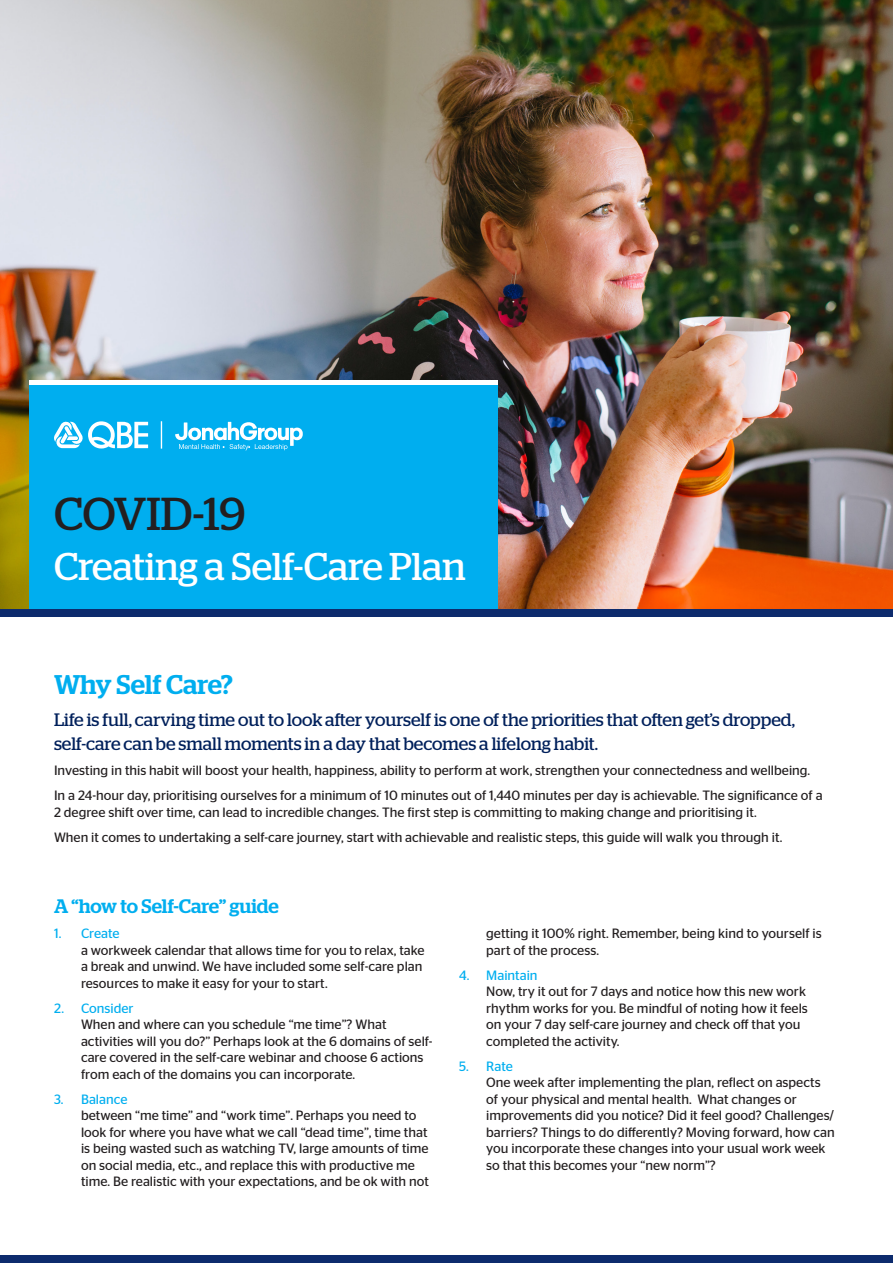
<style>
.page{position:relative;width:893px;height:1263px;background:#fff}
.page>*{position:absolute;margin:0;border:0;box-sizing:border-box;transform-origin:0 0}
.t1{font:46.05px "Stag";letter-spacing:-.01em;color:#231f20}
.t2{font:38.7px "Stag";color:#fff}
.Paragraph_Style_1{font:500 27px "Stag";color:#00aeef}
.Paragraph_Style_1-2{font:500 19.5px "Stag";color:#00aeef}
.Paragraph_Style_2{font:18px/24px "Stag";color:#00205b}
.Paragraph_Style_2-2{font:13.5px/16.5px "Stag Sans";color:#231f20}
.s1{color:#00aeef}
</style>
<div class="page">
<img style="left:0;top:0;width:893px;height:608px">
<div style="left:29px;top:380px;width:468px;height:229px;background:#00aeef"></div>
<div style="left:0;top:609px;width:893px;height:8px;background:#0d2b6d"></div>
<hr style="left:29px;top:380px;width:468px;height:4px;background:#fff">
<div style="left:0;top:1255px;width:893px;height:8px;background:#0d2b6d"></div>
<svg style="left:161px;top:421px;width:1px;height:27px"></svg>
<svg style="left:54px;top:421px;width:94px;height:27px"></svg>
<svg style="left:175px;top:422px;width:128px;height:28px"></svg>
<p class="t1" style="left:54px;top:487px;width:193px">COVID-19</p>
<p class="t2" style="left:54px;top:543px;width:413px">Creating a Self-Care Plan</p>
<p class="Paragraph_Style_1" style="left:54px;top:668px;width:180px">Why Self Care?</p>
<p class="Paragraph_Style_2" style="left:54px;top:707px;width:742px">Life is full, carving time out to look after yourself is one of the priorities that often get’s dropped, self-care can be small moments in a day that becomes a lifelong habit.</p>
<p class="Paragraph_Style_2-2" style="left:54px;top:762px;width:758px">Investing in this habit will boost your health, happiness, ability to perform at work, strengthen your connectedness and wellbeing.</p>
<p class="Paragraph_Style_2-2" style="left:54px;top:787px;width:770px">In a 24-hour day, prioritising ourselves for a minimum of 10 minutes out of 1,440 minutes per day is achievable. The significance of a<br>2 degree shift over time, can lead to incredible changes. The first step is committing to making change and prioritising it.</p>
<p class="Paragraph_Style_2-2" style="left:54px;top:828px;width:730px">When it comes to undertaking a self-care journey, start with achievable and realistic steps, this guide will walk you through it.</p>
<p class="Paragraph_Style_1-2" style="left:54px;top:895px;width:226px">A “how to Self-Care” guide</p>
<p class="Paragraph_Style_2-2" style="left:81px;top:925px;width:345px;text-indent:-27px"><span class="s1">1. Create<br></span>a workweek calendar that allows time for you to relax, take a break and unwind. We have included some self-care plan resources to make it easy for your to start.</p>
<p class="Paragraph_Style_2-2" style="left:81px;top:999px;width:353px;text-indent:-27px"><span class="s1">2. Consider<br></span>When and where can you schedule “me time”? What activities will you do?” Perhaps look at the 6 domains of self&shy;care covered in the self-care webinar and choose 6 actions from each of the domains you can incorporate.</p>
<p class="Paragraph_Style_2-2" style="left:81px;top:1090px;width:349px;text-indent:-27px"><span class="s1">3. Balance<br></span>between “me time” and “work time”. Perhaps you need to look for where you have what we call “dead time”, time that is being wasted such as watching TV, large amounts of time on social media, etc., and replace this with productive me time. Be realistic with your expectations, and be ok with not</p>
<p class="Paragraph_Style_2-2" style="left:486px;top:925px;width:337px">getting it 100% right. Remember, being kind to yourself is part of the process.</p>
<p class="Paragraph_Style_2-2" style="left:486px;top:966px;width:323px;text-indent:-27px"><span class="s1">4. Maintain<br></span>Now, try it out for 7 days and notice how this new work rhythm works for you. Be mindful of noting how it feels on your 7 day self-care journey and check off that you completed the activity.</p>
<p class="Paragraph_Style_2-2" style="left:486px;top:1057px;width:350px;text-indent:-27px"><span class="s1">5. Rate<br></span>One week after implementing the plan, reflect on aspects of your physical and mental health. What changes or improvements did you notice? Did it feel good? Challenges/ barriers? Things to do differently? Moving forward, how can you incorporate these changes into your usual work week so that this becomes your “new norm”?</p>
</div>
